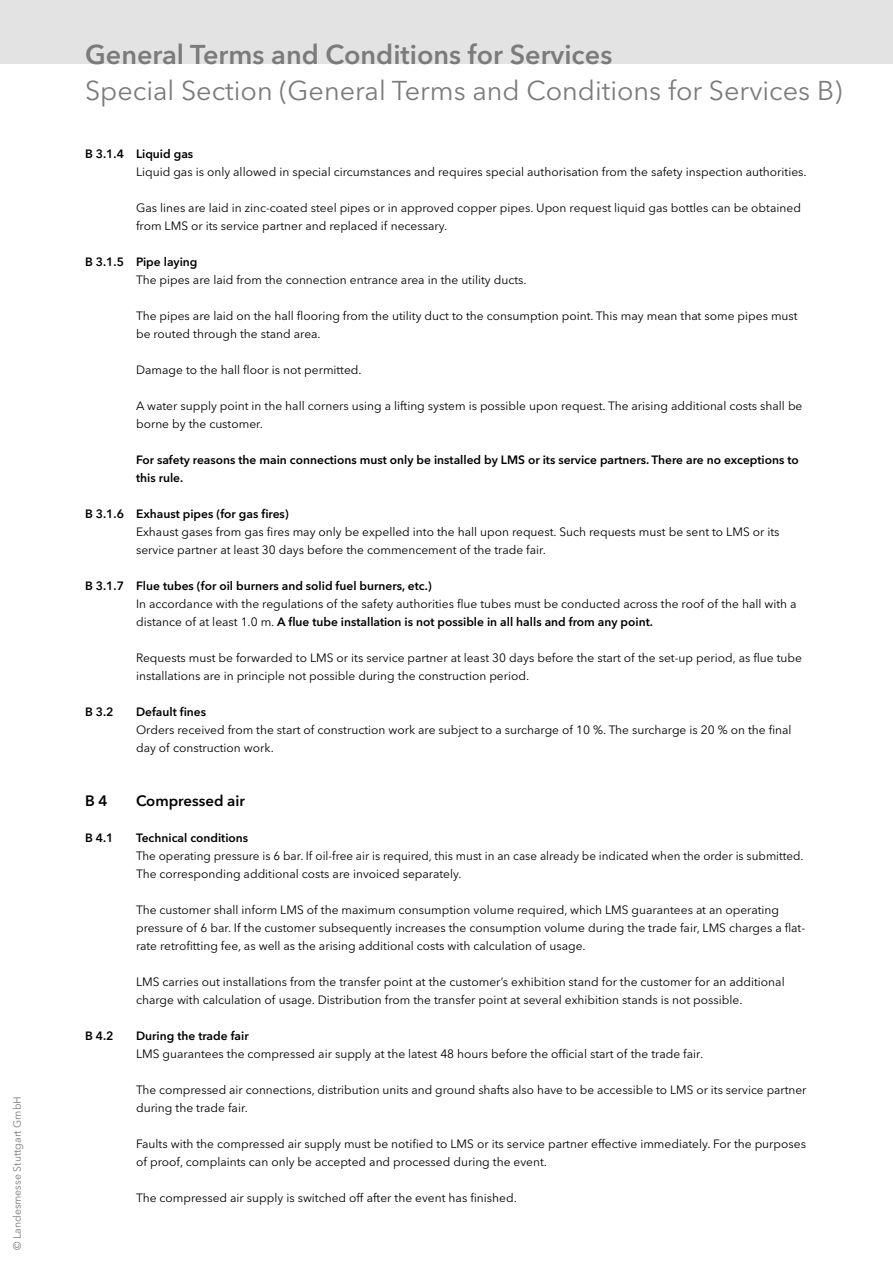
<style>
.page{position:relative;width:893px;height:1263px;background:#fff}
.page>*{position:absolute;margin:0;border:0;box-sizing:border-box;transform-origin:0 0}
.Headline_deutsch{font:27px "Avenir Next LT Pro";color:#7c7b7b}
.Headline_deutsch-2{font:600 27px "Avenir Next LT Pro";color:#7c7b7b}
.t1{font:600 15px "Avenir Next LT Pro";color:#000}
.t2{font:12px/18px "Avenir Next LT Pro";color:#000}
.t3{font:600 12px/18px "Avenir Next LT Pro";color:#000}
.t4{font:10.5px "Avenir Next LT Pro";color:#7c7b7b}
.s1{font-weight:600}
</style>
<div class="page">
<div style="left:0;top:0;width:893px;height:64px;background:#e3e3e3"></div>
<p class="t4" style="left:11px;top:1250px;width:156px;rotate:-90deg">© Landesmesse Stuttgart GmbH</p>
<p class="Headline_deutsch-2" style="left:85px;top:38px;width:529px">General Terms and Conditions for Services</p>
<p class="Headline_deutsch" style="left:85px;top:74px;width:759px">Special Section (General Terms and Conditions for Services B)</p>
<p class="t3" style="left:85px;top:145px;width:110px">B 3.1.4 Liquid gas</p>
<p class="t2" style="left:136px;top:163px;width:672px">Liquid gas is only allowed in special circumstances and requires special authorisation from the safety inspection authorities.</p>
<p class="t2" style="left:136px;top:199px;width:666px">Gas lines are laid in zinc-coated steel pipes or in approved copper pipes. Upon request liquid gas bottles can be obtained from LMS or its service partner and replaced if necessary.</p>
<p class="t3" style="left:85px;top:253px;width:114px">B 3.1.5 Pipe laying</p>
<p class="t2" style="left:136px;top:271px;width:392px">The pipes are laid from the connection entrance area in the utility ducts.</p>
<p class="t2" style="left:136px;top:307px;width:663px">The pipes are laid on the hall flooring from the utility duct to the consumption point. This may mean that some pipes must be routed through the stand area.</p>
<p class="t2" style="left:136px;top:361px;width:227px">Damage to the hall floor is not permitted.</p>
<p class="t2" style="left:136px;top:397px;width:668px">A water supply point in the hall corners using a lifting system is possible upon request. The arising additional costs shall be borne by the customer.</p>
<p class="t3" style="left:136px;top:451px;width:664px">For safety reasons the main connections must only be installed by LMS or its service partners. There are no exceptions to this rule.</p>
<p class="t3" style="left:85px;top:505px;width:205px">B 3.1.6 Exhaust pipes (for gas fires)</p>
<p class="t2" style="left:136px;top:523px;width:645px">Exhaust gases from gas fires may only be expelled into the hall upon request. Such requests must be sent to LMS or its service partner at least 30 days before the commencement of the trade fair.</p>
<p class="t3" style="left:85px;top:577px;width:348px">B 3.1.7 Flue tubes (for oil burners and solid fuel burners, etc.)</p>
<p class="t2" style="left:136px;top:595px;width:662px">In accordance with the regulations of the safety authorities flue tubes must be conducted across the roof of the hall with a distance of at least 1.0 m. <span class="s1">A flue tube installation is not possible in all halls and from any point.</span></p>
<p class="t2" style="left:136px;top:649px;width:667px">Requests must be forwarded to LMS or its service partner at least 30 days before the start of the set-up period, as flue tube installations are in principle not possible during the construction period.</p>
<p class="t3" style="left:85px;top:703px;width:30px">B 3.2</p>
<p class="t3" style="left:136px;top:703px;width:72px">Default fines</p>
<p class="t2" style="left:136px;top:721px;width:657px">Orders received from the start of construction work are subject to a surcharge of 10 %. The surcharge is 20 % on the final day of construction work.</p>
<p class="t1" style="left:85px;top:792px;width:24px">B 4</p>
<p class="t1" style="left:136px;top:792px;width:110px">Compressed air</p>
<p class="t3" style="left:85px;top:829px;width:30px">B 4.1</p>
<p class="t3" style="left:136px;top:829px;width:114px">Technical conditions</p>
<p class="t2" style="left:136px;top:847px;width:669px">The operating pressure is 6 bar. If oil-free air is required, this must in an case already be indicated when the order is submitted.<br>The corresponding additional costs are invoiced separately.</p>
<p class="t2" style="left:136px;top:901px;width:671px">The customer shall inform LMS of the maximum consumption volume required, which LMS guarantees at an operating pressure of 6 bar. If the customer subsequently increases the consumption volume during the trade fair, LMS charges a flat&shy;rate retrofitting fee, as well as the arising additional costs with calculation of usage.</p>
<p class="t2" style="left:136px;top:973px;width:650px">LMS carries out installations from the transfer point at the customer’s exhibition stand for the customer for an additional charge with calculation of usage. Distribution from the transfer point at several exhibition stands is not possible.</p>
<p class="t3" style="left:85px;top:1027px;width:30px">B 4.2</p>
<p class="t3" style="left:136px;top:1027px;width:114px">During the trade fair</p>
<p class="t2" style="left:136px;top:1045px;width:569px">LMS guarantees the compressed air supply at the latest 48 hours before the official start of the trade fair.</p>
<p class="t2" style="left:136px;top:1081px;width:672px">The compressed air connections, distribution units and ground shafts also have to be accessible to LMS or its service partner during the trade fair.</p>
<p class="t2" style="left:136px;top:1135px;width:671px">Faults with the compressed air supply must be notified to LMS or its service partner effective immediately. For the purposes of proof, complaints can only be accepted and processed during the event.</p>
<p class="t2" style="left:136px;top:1189px;width:382px">The compressed air supply is switched off after the event has finished.</p>
</div>
